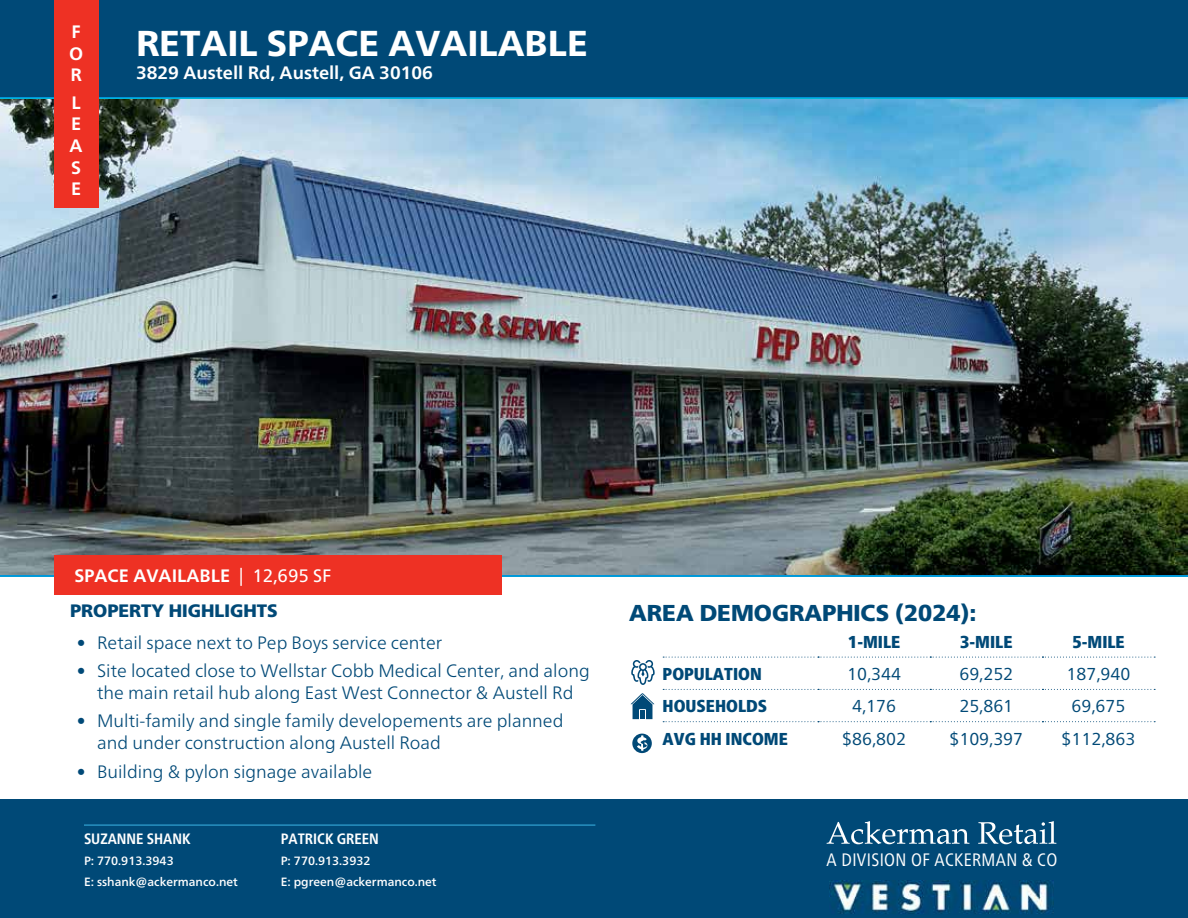
<style>
.page{position:relative;width:1188px;height:918px;background:#fff}
.page>*{position:absolute;margin:0;border:0;box-sizing:border-box;transform-origin:0 0}
.t1{font:800 36px "Frutiger Neue LT";color:#fff}
.t2{font:900 22.95px "Frutiger Neue LT";color:#004977}
.t3{font:300 18px/21.6px "Frutiger Neue LT";color:#004977;text-align:center}
.t4{font:900 18px/35.1px "Frutiger Neue LT";color:#004977}
.t5{font:700 18px/21.6px "Frutiger Neue LT";color:#fff}
.t6{font:condensed 18px "Frutiger Neue LT";letter-spacing:.02em;color:#fff}
.t7{font:17.25px "Frutiger Neue LT";color:#004977}
.t8{font:900 condensed 17.25px "Frutiger Neue LT";color:#004977}
.t9{font:700 condensed 15px "Frutiger Neue LT";color:#fff}
.t10{font:500 12px/21px "Frutiger Neue LT";color:#fff}
.s1{font-weight:700;color:#fff}
.s2{font-weight:400;color:#fff}
</style>
<div class="page">
<div style="left:0;top:799px;width:1188px;height:119px;background:#004977"></div>
<hr style="left:84px;top:825px;width:511px;height:1px;background:#3cb4e5">
<svg style="left:827px;top:821px;width:142px;height:23px"></svg>
<svg style="left:978px;top:821px;width:78px;height:23px"></svg>
<img style="left:829px;top:880px;width:225px;height:34px">
<img style="left:0;top:98px;width:1188px;height:478px">
<svg style="left:631px;top:693px;width:23px;height:26px"></svg>
<div style="left:640px;top:710px;width:5px;height:9px;background:#004977"></div>
<svg style="left:632px;top:733px;width:20px;height:21px"></svg>
<svg style="left:631px;top:660px;width:24px;height:25px"></svg>
<svg style="left:663px;top:657px;width:492px;height:1px"></svg>
<svg style="left:663px;top:689px;width:492px;height:1px"></svg>
<svg style="left:663px;top:721px;width:492px;height:1px"></svg>
<hr style="left:0;top:576px;width:1188px;height:1px;background:#009dd7">
<div style="left:54px;top:555px;width:448px;height:40px;background:#ee3124"></div>
<div style="left:0;top:0;width:1188px;height:97px;background:#004977"></div>
<hr style="left:0;top:97px;width:1188px;height:1px;background:#0095da">
<div style="left:54px;top:0;width:44px;height:208px;background:#ee3124"></div>
<p class="t5" style="left:69px;top:21px;width:16px">F<br>O<br>R</p>
<p class="t5" style="left:70px;top:92px;width:15px;text-align:justify">L E A S E</p>
<h1 class="t1" style="left:136px;top:22px;width:453px">RETAIL SPACE AVAILABLE</h1>
<p class="t5" style="left:136px;top:62px;width:298px">3829 Austell Rd, Austell, GA 30106</p>
<p class="t4" style="left:70px;top:558px;width:263px"><span class="s1">SPACE AVAILABLE</span> <span class="s2">| 12,695 SF<br></span>PROPERTY HIGHLIGHTS</p>
<p class="t3" style="left:77px;top:631px;width:367px">• Retail space next to Pep Boys service center</p>
<p class="t3" style="left:77px;top:660px;width:514px">• Site located close to Wellstar Cobb Medical Center, and along the main retail hub along East West Connector &amp; Austell Rd</p>
<p class="t3" style="left:97px;top:710px;width:468px;text-align:left;text-indent:-20px">• Multi-family and single family developements are planned and under construction along Austell Road</p>
<p class="t3" style="left:77px;top:760px;width:297px">• Building &amp; pylon signage available</p>
<p class="t2" style="left:629px;top:599px;width:349px">AREA DEMOGRAPHICS (2024):</p>
<p class="t8" style="left:848px;top:631px;width:54px">1-MILE</p>
<p class="t8" style="left:960px;top:631px;width:54px">3-MILE</p>
<p class="t8" style="left:1072px;top:631px;width:54px">5-MILE</p>
<p class="t8" style="left:663px;top:664px;width:101px">POPULATION</p>
<p class="t7" style="left:847px;top:664px;width:55px">10,344</p>
<p class="t7" style="left:959px;top:664px;width:55px">69,252</p>
<p class="t7" style="left:1067px;top:664px;width:65px">187,940</p>
<p class="t8" style="left:663px;top:696px;width:106px">HOUSEHOLDS</p>
<p class="t7" style="left:852px;top:696px;width:45px">4,176</p>
<p class="t7" style="left:959px;top:696px;width:55px">25,861</p>
<p class="t7" style="left:1072px;top:696px;width:55px">69,675</p>
<p class="t8" style="left:663px;top:729px;width:127px">AVG HH INCOME</p>
<p class="t7" style="left:842px;top:729px;width:65px">$86,802</p>
<p class="t7" style="left:949px;top:728px;width:75px">$109,397</p>
<p class="t7" style="left:1062px;top:729px;width:75px">$112,863</p>
<p class="t9" style="left:84px;top:830px;width:108px">SUZANNE SHANK</p>
<p class="t10" style="left:84px;top:850px;width:155px">P: 770.913.3943<br>E: sshank@ackermanco.net</p>
<p class="t6" style="left:827px;top:849px;width:232px">A DIVISION OF ACKERMAN &amp; CO</p>
<p class="t9" style="left:281px;top:830px;width:100px">PATRICK GREEN</p>
<p class="t10" style="left:281px;top:850px;width:157px">P: 770.913.3932<br>E: pgreen@ackermanco.net</p>
</div>
